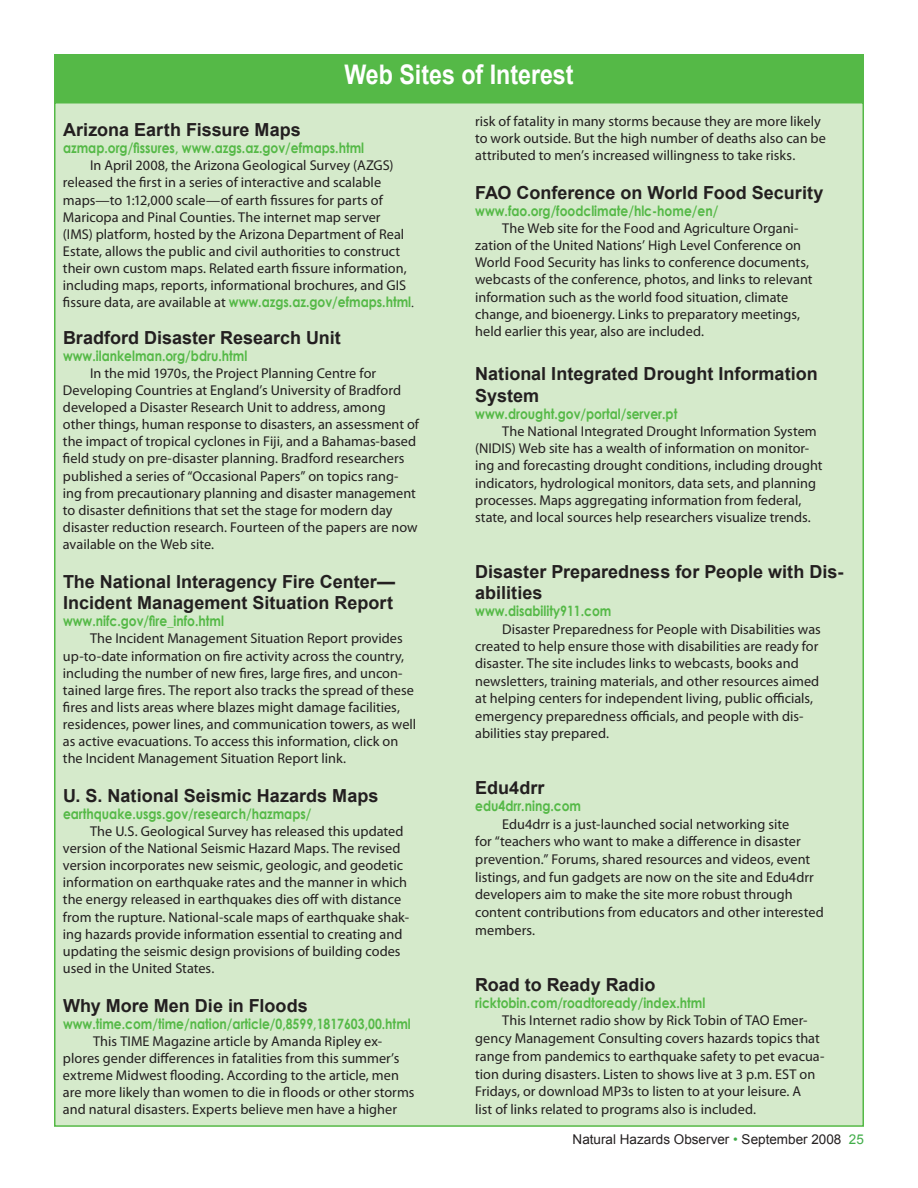
<style>
.page{position:relative;width:918px;height:1188px;background:#fff}
.page>*{position:absolute;margin:0;border:0;box-sizing:border-box;transform-origin:0 0}
.t1{font:700 27px "Arial";color:#fff;scale:.86 1}
.t2{font:700 18px/21.6px "Arial";color:#231f20}
.t3{font:14.25px/17.1px "Myriad Pro";color:#231f20}
.t4{font:700 14.25px "Century Gothic";color:#55b947;scale:.86 1}
.t5{font:13.5px "Arial";color:#231f20}
.s1{font-family:"Myriad Pro";font-weight:400;color:#231f20}
.s2{font-family:"Palatino Linotype";font-weight:400;color:#231f20}
.s3{color:#41ad49}
</style>
<div class="page">
<div style="left:54px;top:54px;width:810px;height:48px;background:#55b947"></div>
<div style="left:55px;top:103px;width:808px;height:1023px;background:#d5eacb"></div>
<h1 class="t1" style="left:344px;top:57px;width:268px">Web Sites of Interest</h1>
<p class="t3" style="left:475px;top:112px;width:352px">risk of fatality in many storms because they are more likely to work outside. But the high number of deaths also can be attributed to men’s increased willingness to take risks.</p>
<p class="t2" style="left:475px;top:182px;width:350px">FAO Conference on World Food Security</p>
<p class="t4" style="left:475px;top:200px;width:284px">www.fao.org/foodclimate/hlc-home/en/</p>
<p class="t3" style="left:475px;top:220px;width:339px;text-indent:27px">The Web site for the Food and Agriculture Organi&shy;zation of the United Nations’ High Level Conference on World Food Security has links to conference documents, webcasts of the conference, photos, and links to relevant information such as the world food situation, climate change, and bioenergy. Links to preparatory meetings, held earlier this year, also are included.</p>
<p class="t2" style="left:475px;top:364px;width:344px">National Integrated Drought Information<br>System</p>
<p class="t4" style="left:475px;top:403px;width:237px">www.drought.gov/portal/server.pt</p>
<p class="t3" style="left:475px;top:423px;width:349px;text-indent:27px">The National Integrated Drought Information System (NIDIS) Web site has a wealth of information on monitor&shy;ing and forecasting drought conditions, including drought indicators, hydrological monitors, data sets, and planning processes. Maps aggregating information from federal, state, and local sources help researchers visualize trends.</p>
<p class="t2" style="left:475px;top:561px;width:370px">Disaster Preparedness for People with Dis&shy;abilities</p>
<p class="t4" style="left:475px;top:600px;width:160px">www.disability911.com</p>
<p class="t3" style="left:475px;top:620px;width:347px;text-indent:27px">Disaster Preparedness for People with Disabilities was created to help ensure those with disabilities are ready for disaster. The site includes links to webcasts, books and newsletters, training materials, and other resources aimed at helping centers for independent living, public officials, emergency preparedness officials, and people with dis&shy;abilities stay prepared.</p>
<p class="t2" style="left:475px;top:777px;width:71px">Edu4drr</p>
<p class="t4" style="left:475px;top:795px;width:125px">edu4drr.ning.com</p>
<p class="t3" style="left:475px;top:815px;width:350px;line-height:17.7px;text-indent:27px">Edu4drr is a just-launched social networking site<br>for “teachers who want to make a difference in disaster prevention.” Forums, shared resources and videos, event listings, and fun gadgets are now on the site and Edu4drr developers aim to make the site more robust through content contributions from educators and other interested members.</p>
<p class="t2" style="left:63px;top:120px;width:239px">Arizona Earth Fissure Maps</p>
<p class="t4" style="left:63px;top:137px;width:352px">azmap.org/fissures, www.azgs.az.gov/efmaps.html</p>
<p class="t3" style="left:63px;top:157px;width:345px;text-indent:27px">In April 2008, the Arizona Geological Survey (AZGS) released the first in a series of interactive and scalable maps—to 1:12,000 scale—of earth fissures for parts of Maricopa and Pinal Counties. The internet map server (IMS) platform, hosted by the Arizona Department of Real Estate, allows the public and civil authorities to construct their own custom maps. Related earth fissure information, including maps, reports, informational brochures, and GIS</p>
<p class="t4" style="left:63px;top:291px;width:410px"><span class="s1">fissure data, are available at</span> www.azgs.az.gov/efmaps.html<span class="s2">.</span></p>
<p class="t2" style="left:63px;top:327px;width:279px">Bradford Disaster Research Unit</p>
<p class="t4" style="left:63px;top:345px;width:216px">www.ilankelman.org/bdru.html</p>
<p class="t3" style="left:63px;top:364px;width:358px;text-indent:27px">In the mid 1970s, the Project Planning Centre for Developing Countries at England’s University of Bradford developed a Disaster Research Unit to address, among other things, human response to disasters, an assessment of the impact of tropical cyclones in Fiji, and a Bahamas-based field study on pre-disaster planning. Bradford researchers published a series of “Occasional Papers” on topics rang&shy;ing from precautionary planning and disaster management to disaster definitions that set the stage for modern day disaster reduction research. Fourteen of the papers are now available on the Web site.</p>
<p class="t2" style="left:63px;top:571px;width:334px">The National Interagency Fire Center—<br>Incident Management Situation Report</p>
<p class="t4" style="left:63px;top:610px;width:189px">www.nifc.gov/fire_info.html</p>
<p class="t3" style="left:63px;top:630px;width:355px;text-indent:27px">The Incident Management Situation Report provides up-to-date information on fire activity across the country, including the number of new fires, large fires, and uncon&shy;tained large fires. The report also tracks the spread of these fires and lists areas where blazes might damage facilities, residences, power lines, and communication towers, as well as active evacuations. To access this information, click on the Incident Management Situation Report link.</p>
<p class="t2" style="left:63px;top:785px;width:317px">U. S. National Seismic Hazards Maps</p>
<p class="t4" style="left:63px;top:803px;width:290px">earthquake.usgs.gov/research/hazmaps/</p>
<p class="t3" style="left:63px;top:822px;width:348px;text-indent:27px">The U.S. Geological Survey has released this updated version of the National Seismic Hazard Maps. The revised version incorporates new seismic, geologic, and geodetic information on earthquake rates and the manner in which the energy released in earthquakes dies off with distance from the rupture. National-scale maps of earthquake shak&shy;ing hazards provide information essential to creating and updating the seismic design provisions of building codes used in the United States.</p>
<p class="t2" style="left:63px;top:995px;width:246px">Why More Men Die in Floods</p>
<p class="t4" style="left:63px;top:1013px;width:406px">www.time.com/time/nation/article/0,8599,1817603,00.html</p>
<p class="t3" style="left:63px;top:1032px;width:353px;text-indent:30px">This TIME Magazine article by Amanda Ripley ex&shy;plores gender differences in fatalities from this summer’s extreme Midwest flooding. According to the article, men are more likely than women to die in floods or other storms and natural disasters. Experts believe men have a higher</p>
<p class="t2" style="left:475px;top:974px;width:182px">Road to Ready Radio</p>
<p class="t4" style="left:475px;top:992px;width:269px">ricktobin.com/roadtoready/index.html</p>
<p class="t3" style="left:475px;top:1012px;width:351px;line-height:17.7px;text-indent:27px">This Internet radio show by Rick Tobin of TAO Emer&shy;gency Management Consulting covers hazards topics that range from pandemics to earthquake safety to pet evacua&shy;tion during disasters. Listen to shows live at 3 p.m. EST on Fridays, or download MP3s to listen to at your leisure. A<br>list of links related to programs also is included.</p>
<p class="t5" style="left:573px;top:1130px;width:293px">Natural Hazards Observer <span class="s3">•</span> September 2008 <span class="s3">25</span></p>
</div>
